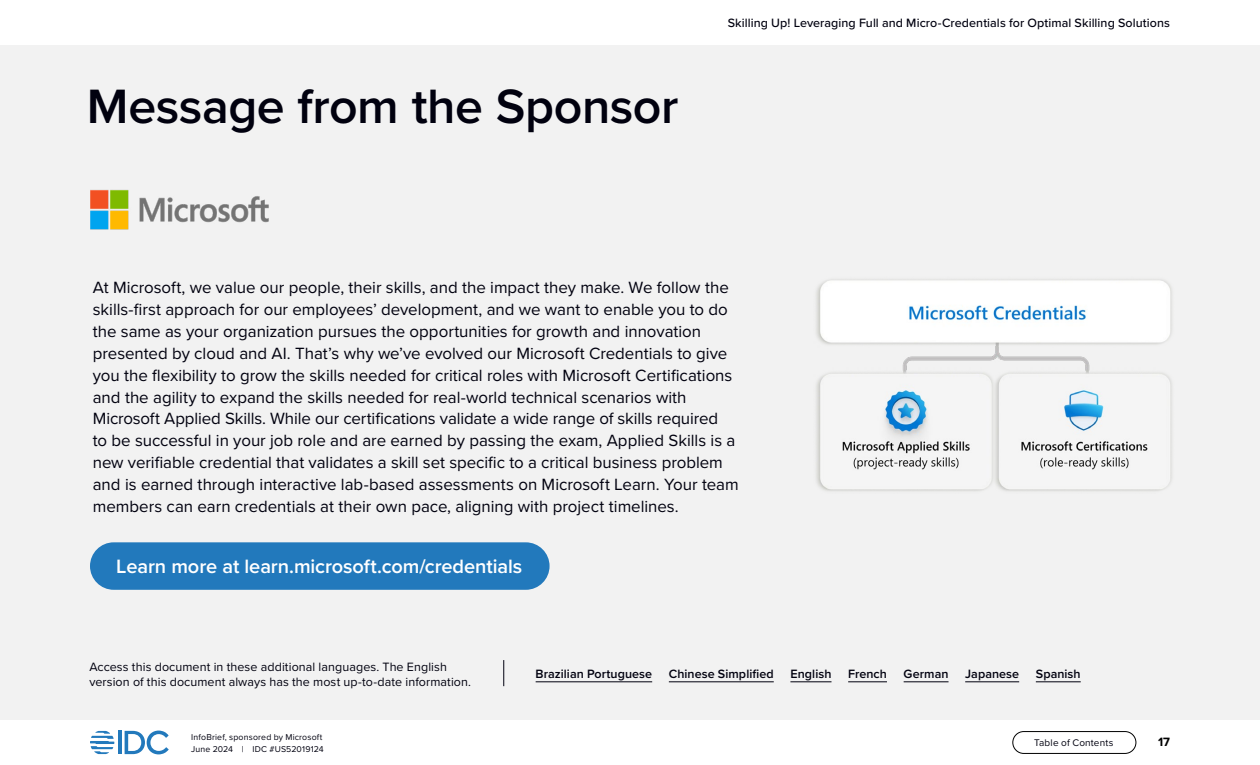
<style>
.page{position:relative;width:1260px;height:765px;background:#fff}
.page>*{position:absolute;margin:0;border:0;box-sizing:border-box;transform-origin:0 0}
.t1{font:600 50px "Proxima Nova";letter-spacing:-.01em;color:#01010f}
.t2{font:600 20px "Proxima Nova";letter-spacing:-.005em;color:#fff}
.t3{font:16.88px/21.9px "Proxima Nova";letter-spacing:-.005em;color:#01010f}
.t4{font:12.5px/15px "Proxima Nova";letter-spacing:.005em;color:#01010f}
.t5{font:500 12.5px "Proxima Nova";letter-spacing:.005em;color:#01010f}
.t6{font:600 12.5px "Proxima Nova";letter-spacing:.005em;color:#01010f}
.t7{font:700 12.5px "Proxima Nova";color:#000}
.t8{font:10px "Proxima Nova";letter-spacing:.015em;color:#01010f}
.t9{font:8.75px/12.5px "Proxima Nova";letter-spacing:.02em;color:#01010f}
</style>
<div class="page">
<div style="left:0;top:45px;width:1260px;height:675px;background:#f2f2f2"></div>
<hr style="left:118px;top:731px;width:4px;height:23px;background:#2279bc">
<svg style="left:125px;top:731px;width:44px;height:23px"></svg>
<svg style="left:90px;top:731px;width:24px;height:23px"></svg>
<div style="left:1013px;top:731px;width:123px;height:23px;border:1px solid #000;border-radius:11px"></div>
<img style="left:90px;top:190px;width:179px;height:40px">
<div style="left:90px;top:542px;width:460px;height:48px;background:#2279bc;border-radius:24px"></div>
<img style="left:816px;top:279px;width:356px;height:212px">
<svg style="left:503px;top:660px;width:1px;height:26px"></svg>
<hr style="left:536px;top:682px;width:116px;height:1px;background:#01010f">
<hr style="left:669px;top:682px;width:105px;height:1px;background:#01010f">
<hr style="left:790px;top:682px;width:42px;height:1px;background:#01010f">
<hr style="left:848px;top:682px;width:39px;height:1px;background:#01010f">
<hr style="left:904px;top:682px;width:45px;height:1px;background:#01010f">
<hr style="left:965px;top:682px;width:54px;height:1px;background:#01010f">
<hr style="left:1036px;top:682px;width:45px;height:1px;background:#01010f">
<h1 class="t1" style="left:87px;top:77px;width:593px">Message from the Sponsor</h1>
<p class="t5" style="left:728px;top:15px;width:444px">Skilling Up! Leveraging Full and Micro-Credentials for Optimal Skilling Solutions</p>
<p class="t3" style="left:93px;top:277px;width:647px">At Microsoft, we value our people, their skills, and the impact they make. We follow the skills-first approach for our employees’ development, and we want to enable you to do the same as your organization pursues the opportunities for growth and innovation presented by cloud and AI. That’s why we’ve evolved our Microsoft Credentials to give you the flexibility to grow the skills needed for critical roles with Microsoft Certifications and the agility to expand the skills needed for real-world technical scenarios with Microsoft Applied Skills. While our certifications validate a wide range of skills required<br>to be successful in your job role and are earned by passing the exam, Applied Skills is a new verifiable credential that validates a skill set specific to a critical business problem and is earned through interactive lab-based assessments on Microsoft Learn. Your team members can earn credentials at their own pace, aligning with project timelines.</p>
<p class="t2" style="left:116px;top:554px;width:408px">Learn more at learn.microsoft.com/credentials</p>
<p class="t4" style="left:89px;top:659px;width:383px">Access this document in these additional languages. The English version of this document always has the most up-to-date information.</p>
<p class="t6" style="left:536px;top:666px;width:118px">Brazilian Portuguese</p>
<p class="t6" style="left:669px;top:666px;width:106px">Chinese Simplified</p>
<p class="t6" style="left:790px;top:666px;width:43px">English</p>
<p class="t6" style="left:848px;top:666px;width:40px">French</p>
<p class="t6" style="left:904px;top:666px;width:46px">German</p>
<p class="t6" style="left:965px;top:666px;width:55px">Japanese</p>
<p class="t6" style="left:1036px;top:666px;width:46px">Spanish</p>
<p class="t9" style="left:191px;top:731px;width:134px">InfoBrief, sponsored by Microsoft<br>June 2024 | IDC #US52019124</p>
<p class="t8" style="left:1034px;top:737px;width:81px">Table of Contents</p>
<p class="t7" style="left:1158px;top:733px;width:13px">17</p>
</div>
